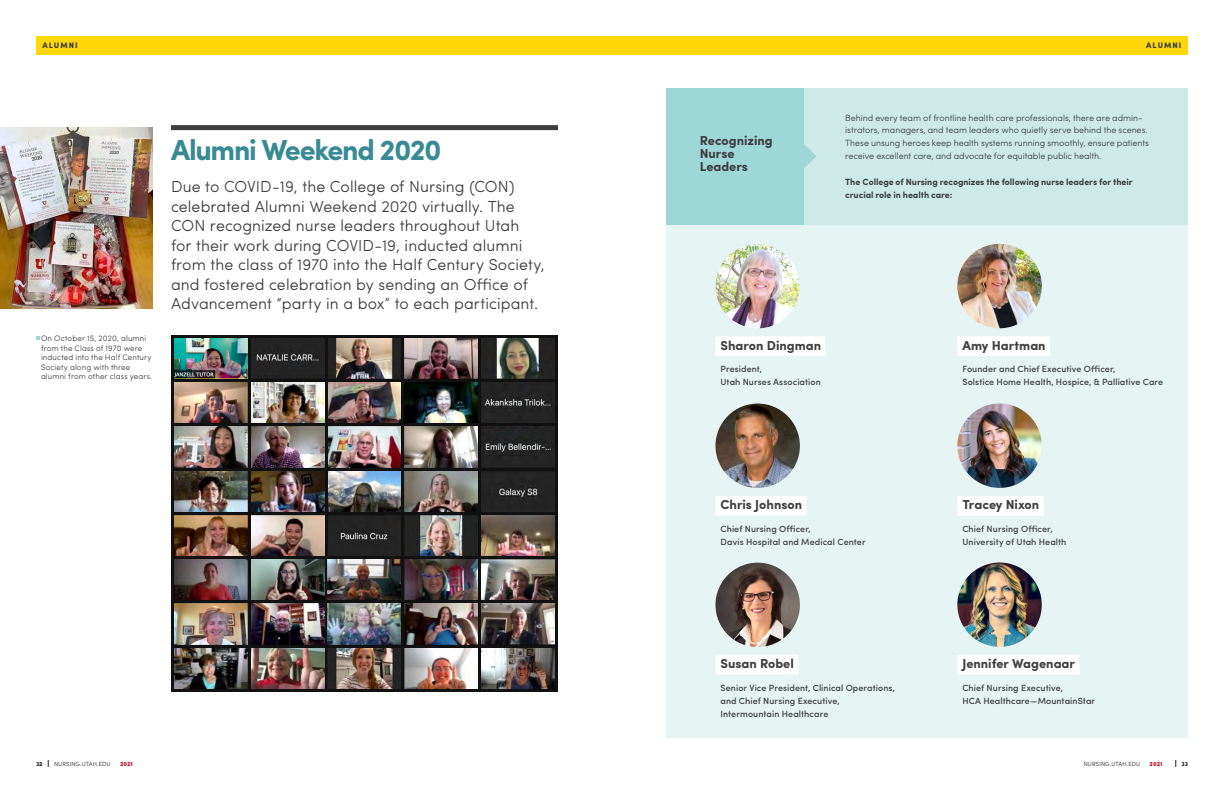
<style>
.page{position:relative;width:1224px;height:792px;background:#fff}
.page>*{position:absolute;margin:0;border:0;box-sizing:border-box;transform-origin:0 0}
.Support_Article_Titl{font:700 29px "Sofia Pro";letter-spacing:-.045em;color:#398a94}
.Large_Body{font:300 16px/19.5px "Sofia Pro";letter-spacing:.005em;color:#3e3e3f}
.Large_Name{font:700 13px/13px "Sofia Pro";color:#3e3e3f}
.Large_Name_Titles{font:500 9px/13px "Sofia Pro";letter-spacing:.01em;color:#3e3e3f}
.Body_Copy{font:300 9px/13px "Sofia Pro";letter-spacing:-.005em;color:#3e3e3f}
.Body_Header{font:700 9px/13px "Sofia Pro";letter-spacing:-.005em;color:#3e3e3f}
.t1{font:300 8px/9.6px "Sofia Pro";letter-spacing:.015em;color:#3e3e3f}
.Section_Header{font:900 8px "Sofia Pro";letter-spacing:.13em;color:#3e3e3f}
.t2{font:300 6px "Sofia Pro";letter-spacing:.02em;color:#231f20}
.t3{font:900 6px "Sofia Pro";letter-spacing:.01em;color:#ae1229}
.t4{font:900 6px "Sofia Pro";color:#231f20}
</style>
<div class="page">
<div style="left:36px;top:36px;width:1152px;height:19px;background:#ffd80a"></div>
<div style="left:171px;top:125px;width:387px;height:5px;background:#3e3e3f"></div>
<img style="left:0;top:127px;width:153px;height:182px">
<div style="left:666px;top:88px;width:522px;height:650px;background:#e6f4f3"></div>
<div style="left:666px;top:88px;width:139px;height:136px;background:#9dd8d7"></div>
<img style="left:716px;top:244px;width:84px;height:84px;border-radius:42px">
<div style="left:716px;top:336px;width:110px;height:20px;background:#fff"></div>
<img style="left:957px;top:244px;width:85px;height:84px;border-radius:42px">
<div style="left:957px;top:336px;width:93px;height:20px;background:#fff"></div>
<div style="left:716px;top:496px;width:91px;height:19px;background:#fff"></div>
<div style="left:957px;top:496px;width:87px;height:20px;background:#fff"></div>
<div style="left:716px;top:655px;width:82px;height:19px;background:#fff"></div>
<div style="left:957px;top:655px;width:123px;height:19px;background:#fff"></div>
<img style="left:716px;top:404px;width:84px;height:84px;border-radius:42px">
<img style="left:957px;top:404px;width:85px;height:84px;border-radius:42px">
<img style="left:716px;top:563px;width:84px;height:84px;border-radius:42px">
<img style="left:957px;top:562px;width:85px;height:85px;border-radius:42px">
<div style="left:805px;top:88px;width:383px;height:136px;background:#cdeae9"></div>
<svg style="left:804px;top:145px;width:12px;height:23px"></svg>
<img style="left:173px;top:338px;width:306px;height:218px">
<img style="left:173px;top:559px;width:152px;height:130px">
<hr style="left:325px;top:338px;width:2px;height:354px;background:#111">
<img style="left:327px;top:559px;width:152px;height:130px">
<img style="left:481px;top:338px;width:75px;height:351px">
<img style="left:481px;top:515px;width:75px;height:85px">
<hr style="left:248px;top:338px;width:2px;height:354px;background:#111">
<hr style="left:402px;top:338px;width:2px;height:354px;background:#111">
<hr style="left:479px;top:338px;width:2px;height:354px;background:#111">
<hr style="left:173px;top:600px;width:383px;height:3px;background:#111">
<hr style="left:173px;top:645px;width:383px;height:2px;background:#111">
<hr style="left:173px;top:689px;width:383px;height:3px;background:#111">
<hr style="left:173px;top:556px;width:383px;height:3px;background:#111">
<hr style="left:173px;top:512px;width:383px;height:3px;background:#111">
<hr style="left:173px;top:468px;width:383px;height:3px;background:#111">
<hr style="left:173px;top:423px;width:383px;height:3px;background:#111">
<hr style="left:173px;top:379px;width:383px;height:2px;background:#111">
<hr style="left:173px;top:335px;width:383px;height:3px;background:#111">
<hr style="left:171px;top:335px;width:2px;height:357px;background:#111">
<hr style="left:556px;top:335px;width:2px;height:357px;background:#111">
<p class="Section_Header" style="left:42px;top:39px;width:37px">ALUMNI</p>
<p class="Section_Header" style="left:1146px;top:39px;width:37px">ALUMNI</p>
<p class="Support_Article_Titl" style="left:171px;top:127px;width:272px">Alumni Weekend 2020</p>
<p class="Large_Body" style="left:171px;top:176px;width:375px">Due to COVID-19, the College of Nursing (CON) celebrated Alumni Weekend 2020 virtually. The CON recognized nurse leaders throughout Utah<br>for their work during COVID-19, inducted alumni from the class of 1970 into the Half Century Society, and fostered celebration by sending an Office of Advancement “party in a box” to each participant.</p>
<p class="Large_Name" style="left:700px;top:133px;width:75px">Recognizing<br>Nurse<br>Leaders</p>
<p class="t1" style="left:41px;top:333px;width:113px">On October 15, 2020, alumni from the Class of 1970 were inducted into the Half Century<br>Society along with three alumni from other class years.</p>
<p class="Large_Name" style="left:720px;top:338px;width:102px">Sharon Dingman</p>
<p class="Large_Name_Titles" style="left:720px;top:362px;width:102px">President,<br>Utah Nurses Association</p>
<p class="Body_Copy" style="left:845px;top:110px;width:305px">Behind every team of frontline health care professionals, there are admin&shy;istrators, managers, and team leaders who quietly serve behind the scenes.<br>These unsung heroes keep health systems running smoothly, ensure patients receive excellent care, and advocate for equitable public health.</p>
<p class="Body_Header" style="left:845px;top:175px;width:289px">The College of Nursing recognizes the following nurse leaders for their crucial role in health care:</p>
<p class="Large_Name" style="left:962px;top:338px;width:85px">Amy Hartman</p>
<p class="Large_Name_Titles" style="left:962px;top:362px;width:202px">Founder and Chief Executive Officer,<br>Solstice Home Health, Hospice, &amp; Palliative Care</p>
<p class="Large_Name" style="left:720px;top:497px;width:83px">Chris Johnson</p>
<p class="Large_Name_Titles" style="left:720px;top:522px;width:147px">Chief Nursing Officer,<br>Davis Hospital and Medical Center</p>
<p class="Large_Name" style="left:720px;top:656px;width:75px">Susan Robel</p>
<p class="Large_Name_Titles" style="left:720px;top:681px;width:176px">Senior Vice President, Clinical Operations, and Chief Nursing Executive,<br>Intermountain Healthcare</p>
<p class="Large_Name" style="left:962px;top:498px;width:78px">Tracey Nixon</p>
<p class="Large_Name_Titles" style="left:962px;top:522px;width:106px">Chief Nursing Officer,<br>University of Utah Health</p>
<p class="Large_Name" style="left:962px;top:656px;width:114px">Jennifer Wagenaar</p>
<p class="Large_Name_Titles" style="left:962px;top:681px;width:134px">Chief Nursing Executive,<br>HCA Healthcare—MountainStar</p>
<p class="t4" style="left:36px;top:759px;width:8px">32</p>
<p class="t2" style="left:54px;top:759px;width:58px">NURSING.UTAH.EDU</p>
<p class="t3" style="left:120px;top:759px;width:14px">2021</p>
<p class="t2" style="left:1084px;top:759px;width:58px">NURSING.UTAH.EDU</p>
<p class="t3" style="left:1150px;top:759px;width:14px">2021</p>
<p class="t4" style="left:1181px;top:759px;width:8px">33</p>
</div>
